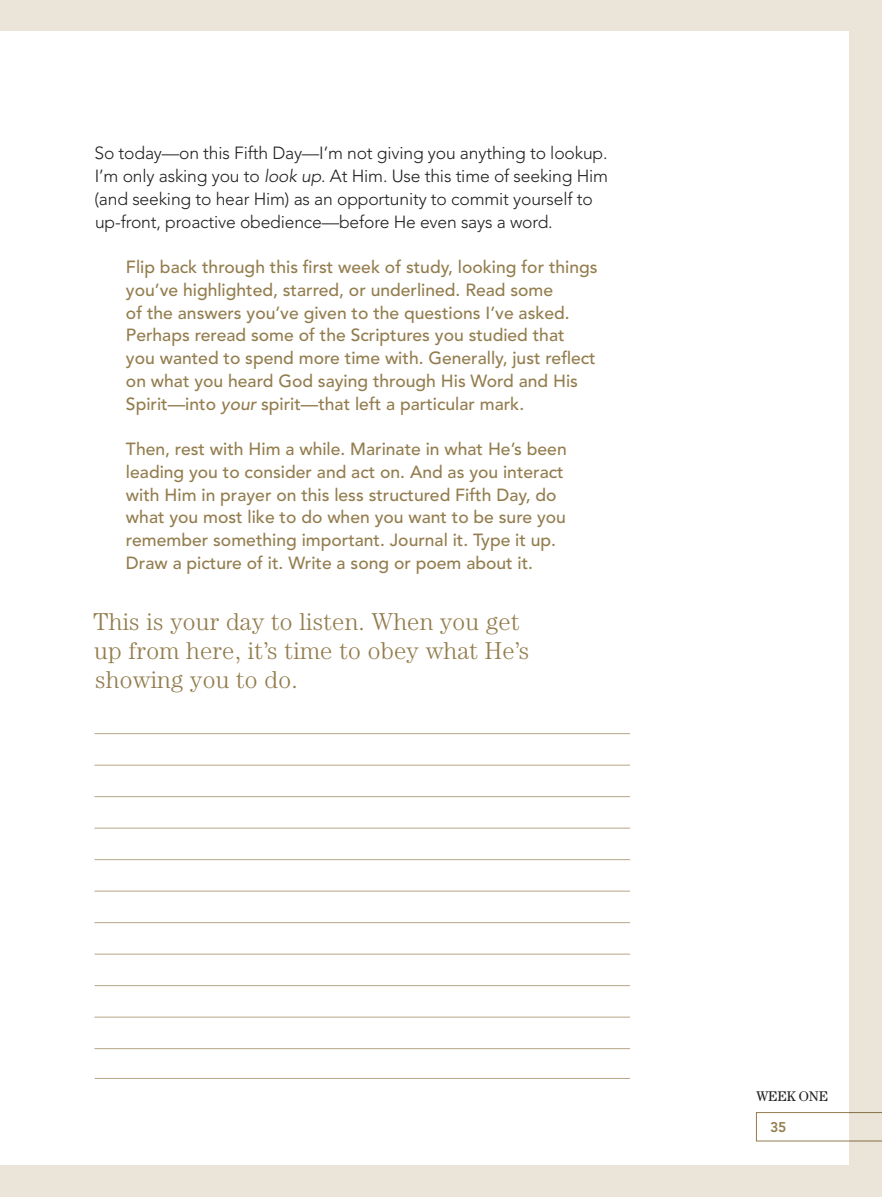
<style>
.page{position:relative;width:882px;height:1197px;background:#eae4d9}
.page>*{position:absolute;margin:0;border:0;box-sizing:border-box;transform-origin:0 0}
.t1{font:300 24.5px/29.4px "Century Std";letter-spacing:.01em;color:#937d4e}
.t2{font:500 17.5px/22.8px "Avenir LT Std";color:#937d4e}
.t3{font:300 17.5px/22.8px "Avenir LT Std";letter-spacing:-.01em;color:#231f20}
.t4{font:14px "Century Std";letter-spacing:-.015em;color:#231f20}
.t5{font:800 14px "Avenir LT Std";color:#937d4e}
.s1{font-style:italic}
</style>
<div class="page">
<div style="left:0;top:32px;width:849px;height:1134px;background:#fff"></div>
<hr style="left:94px;top:733px;width:536px;height:1px;background:#b7a686">
<hr style="left:94px;top:765px;width:536px;height:1px;background:#b7a686">
<hr style="left:94px;top:796px;width:536px;height:1px;background:#b7a686">
<hr style="left:94px;top:828px;width:536px;height:1px;background:#b7a686">
<hr style="left:94px;top:859px;width:536px;height:1px;background:#b7a686">
<hr style="left:94px;top:891px;width:536px;height:1px;background:#b7a686">
<hr style="left:94px;top:922px;width:536px;height:1px;background:#b7a686">
<hr style="left:94px;top:954px;width:536px;height:1px;background:#b7a686">
<hr style="left:94px;top:985px;width:536px;height:1px;background:#b7a686">
<hr style="left:94px;top:1017px;width:536px;height:1px;background:#b7a686">
<hr style="left:94px;top:1048px;width:536px;height:1px;background:#b7a686">
<hr style="left:94px;top:1078px;width:536px;height:1px;background:#b7a686">
<svg style="left:756px;top:1112px;width:126px;height:29px"></svg>
<p class="t3" style="left:94px;top:142px;width:515px">So today—on this Fifth Day—I’m not giving you anything to lookup.<br>I’m only asking you to <span class="s1">look up</span>. At Him. Use this time of seeking Him (and seeking to hear Him) as an opportunity to commit yourself to up-front, proactive obedience—before He even says a word.</p>
<p class="t2" style="left:126px;top:256px;width:473px">Flip back through this first week of study, looking for things you’ve highlighted, starred, or underlined. Read some<br>of the answers you’ve given to the questions I’ve asked.<br>Perhaps reread some of the Scriptures you studied that you wanted to spend more time with. Generally, just reflect on what you heard God saying through His Word and His Spirit—into <span class="s1">your</span> spirit—that left a particular mark.</p>
<p class="t2" style="left:126px;top:438px;width:442px">Then, rest with Him a while. Marinate in what He’s been leading you to consider and act on. And as you interact with Him in prayer on this less structured Fifth Day, do what you most like to do when you want to be sure you remember something important. Journal it. Type it up.<br>Draw a picture of it. Write a song or poem about it.</p>
<h1 class="t1" style="left:93px;top:606px;width:438px">This is your day to listen. When you get up from here, it’s time to obey what He’s showing you to do.</h1>
<p class="t4" style="left:756px;top:1088px;width:74px">WEEK ONE</p>
<p class="t5" style="left:770px;top:1119px;width:18px">35</p>
</div>
